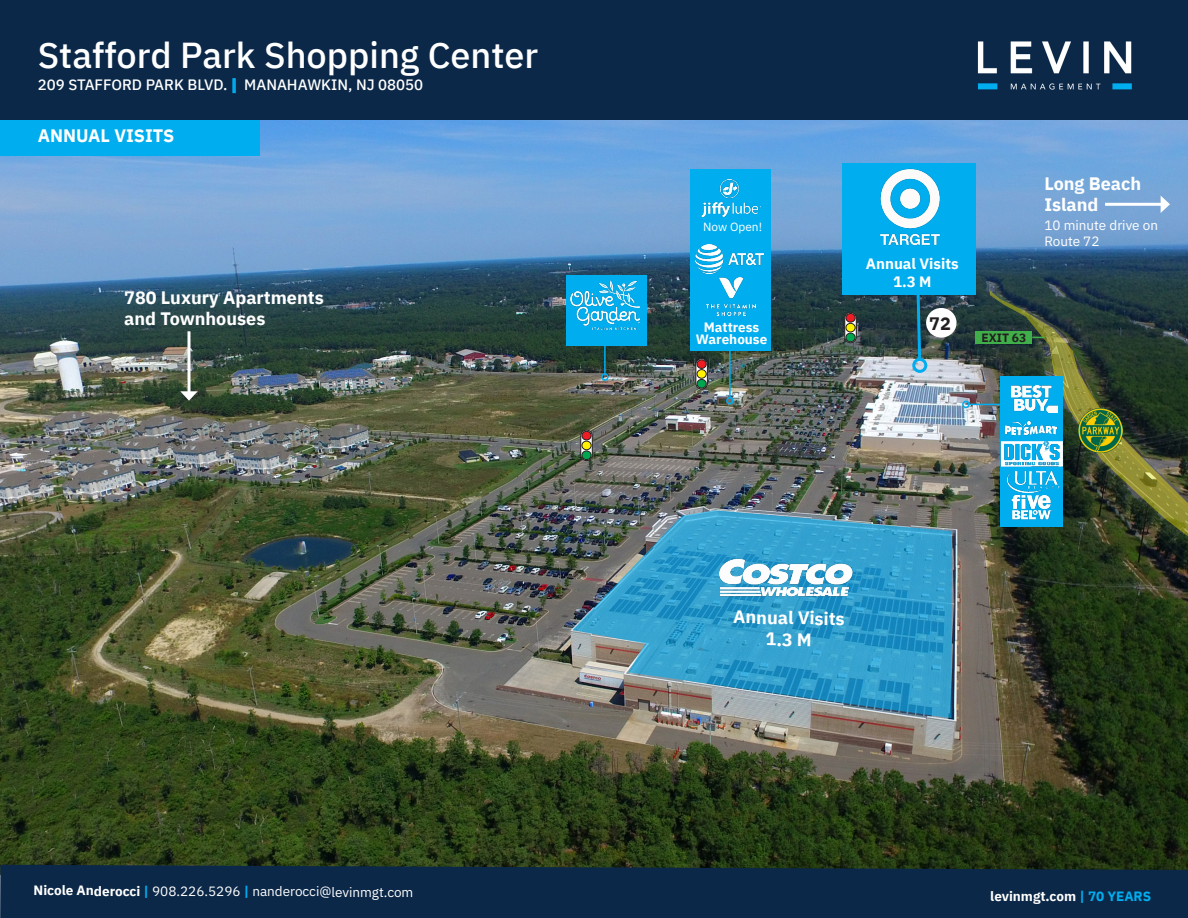
<style>
.page{position:relative;width:1188px;height:918px;background:#fff}
.page>*{position:absolute;margin:0;border:0;box-sizing:border-box;transform-origin:0 0}
.t1{font:500 36px "IBM Plex Sans";color:#fff}
.t2{font:700 18px/21.6px "IBM Plex Sans";color:#fff}
.t3{font:700 18px "IBM Plex Sans";color:#231f20}
.t4{font:500 15px "IBM Plex Sans";color:#fff}
.t5{font:700 15px "IBM Plex Sans";color:#fff}
.t6{font:13.5px/16.2px "IBM Plex Sans";letter-spacing:-.005em;color:#fff}
.t7{font:700 13.5px "IBM Plex Sans";letter-spacing:-.005em;color:#fff}
.t8{font:12px "IBM Plex Sans";color:#fff}
.t9{font:700 12px "IBM Plex Sans";color:#231f20}
.s1{font-weight:700;color:#00adef}
.s2{font-weight:700}
.s3{color:#00aeef}
</style>
<div class="page">
<img style="left:0;top:120px;width:1188px;height:745px">
<svg style="left:696px;top:359px;width:11px;height:30px"></svg>
<div style="left:696px;top:358px;width:12px;height:31px;border:1px solid #231f20;border-radius:6px"></div>
<div style="left:697px;top:360px;width:9px;height:8px;background:#ee1d23;border-radius:50%"></div>
<div style="left:697px;top:360px;width:10px;height:9px;border:1px solid #231f20;border-radius:50%"></div>
<div style="left:697px;top:370px;width:9px;height:8px;background:#fff101;border-radius:50%"></div>
<div style="left:697px;top:369px;width:10px;height:10px;border:1px solid #231f20;border-radius:50%"></div>
<div style="left:697px;top:379px;width:9px;height:9px;background:#00a54f;border-radius:50%"></div>
<div style="left:697px;top:379px;width:10px;height:9px;border:1px solid #231f20;border-radius:50%"></div>
<div style="left:0;top:120px;width:259px;height:36px;background:#00adef"></div>
<div style="left:0;top:0;width:1188px;height:120px;background:#0b2848"></div>
<img style="left:977px;top:41px;width:155px;height:49px">
<div style="left:842px;top:163px;width:134px;height:132px;background:#00adef"></div>
<img style="left:880px;top:168px;width:60px;height:78px">
<svg style="left:915px;top:295px;width:8px;height:64px"></svg>
<div style="left:912px;top:358px;width:15px;height:15px;border:3px solid #00adef;border-radius:50%"></div>
<div style="left:690px;top:169px;width:81px;height:182px;background:#00adef"></div>
<img style="left:701px;top:180px;width:59px;height:37px">
<hr style="left:729px;top:346px;width:2px;height:52px;background:#00adef">
<div style="left:726px;top:397px;width:8px;height:7px;border:2px solid #00adef;border-radius:50%"></div>
<div style="left:566px;top:275px;width:81px;height:71px;background:#00adef"></div>
<img style="left:571px;top:281px;width:68px;height:49px">
<hr style="left:604px;top:340px;width:2px;height:34px;background:#00adef">
<div style="left:601px;top:373px;width:8px;height:8px;border:2px solid #00adef;border-radius:50%"></div>
<img style="left:990px;top:281px;width:198px;height:255px">
<hr style="left:969px;top:404px;width:32px;height:1px;background:#00adef">
<div style="left:962px;top:401px;width:8px;height:7px;border:2px solid #00adef;border-radius:50%"></div>
<svg style="left:845px;top:312px;width:11px;height:31px"></svg>
<div style="left:844px;top:312px;width:13px;height:31px;border:1px solid #231f20;border-radius:6px"></div>
<div style="left:846px;top:313px;width:9px;height:9px;background:#ee1d23;border-radius:50%"></div>
<div style="left:846px;top:313px;width:9px;height:9px;border:1px solid #231f20;border-radius:50%"></div>
<div style="left:846px;top:323px;width:9px;height:9px;background:#fff101;border-radius:50%"></div>
<div style="left:846px;top:323px;width:9px;height:9px;border:1px solid #231f20;border-radius:50%"></div>
<div style="left:846px;top:333px;width:9px;height:9px;background:#00a54f;border-radius:50%"></div>
<div style="left:846px;top:333px;width:9px;height:9px;border:1px solid #231f20;border-radius:50%"></div>
<svg style="left:581px;top:430px;width:11px;height:31px"></svg>
<div style="left:580px;top:430px;width:13px;height:31px;border:1px solid #231f20;border-radius:6px"></div>
<div style="left:582px;top:431px;width:9px;height:9px;background:#ee1d23;border-radius:50%"></div>
<div style="left:582px;top:431px;width:9px;height:9px;border:1px solid #231f20;border-radius:50%"></div>
<div style="left:582px;top:441px;width:9px;height:9px;background:#fff101;border-radius:50%"></div>
<div style="left:582px;top:441px;width:9px;height:9px;border:1px solid #231f20;border-radius:50%"></div>
<div style="left:582px;top:451px;width:9px;height:9px;background:#00a54f;border-radius:50%"></div>
<div style="left:582px;top:451px;width:9px;height:9px;border:1px solid #231f20;border-radius:50%"></div>
<img style="left:572px;top:510px;width:379px;height:208px">
<img style="left:718px;top:540px;width:135px;height:76px">
<div style="left:1001px;top:377px;width:62px;height:150px;background:#00adef"></div>
<img style="left:1011px;top:385px;width:47px;height:27px">
<img style="left:1004px;top:421px;width:54px;height:14px">
<img style="left:1007px;top:472px;width:53px;height:17px">
<img style="left:1008px;top:484px;width:47px;height:47px">
<img style="left:1079px;top:408px;width:43px;height:44px">
<div style="left:976px;top:331px;width:56px;height:13px;background:#40ae49"></div>
<div style="left:926px;top:308px;width:31px;height:30px;background:#fff;border-radius:50%"></div>
<hr style="left:1105px;top:203px;width:58px;height:3px;background:#fff">
<svg style="left:1161px;top:196px;width:9px;height:17px"></svg>
<svg style="left:1032px;top:337px;width:12px;height:1px"></svg>
<img style="left:695px;top:245px;width:69px;height:28px">
<img style="left:707px;top:277px;width:49px;height:38px">
<hr style="left:188px;top:331px;width:2px;height:63px;background:#fff">
<svg style="left:180px;top:391px;width:18px;height:10px"></svg>
<img style="left:994px;top:441px;width:75px;height:31px">
<div style="left:0;top:865px;width:1188px;height:53px;background:#0b2848"></div>
<p class="t1" style="left:38px;top:27px;width:502px">Stafford Park Shopping Center</p>
<p class="t4" style="left:38px;top:73px;width:387px">209 STAFFORD PARK BLVD. <span class="s1">|</span> MANAHAWKIN, NJ 08050</p>
<p class="t2" style="left:38px;top:123px;width:138px">ANNUAL VISITS</p>
<p class="t2" style="left:124px;top:285px;width:201px">780 Luxury Apartments and Townhouses</p>
<p class="t6" style="left:34px;top:882px;width:381px"><span class="s2">Nicole Anderocci</span> <span class="s1">|</span> 908.226.5296 <span class="s1">|</span> nanderocci@levinmgt.com</p>
<p class="t8" style="left:703px;top:218px;width:61px">Now Open!</p>
<p class="t7" style="left:704px;top:317px;width:57px">Mattress</p>
<p class="t7" style="left:696px;top:329px;width:73px">Warehouse</p>
<p class="t5" style="left:866px;top:251px;width:94px">Annual Visits</p>
<p class="t5" style="left:893px;top:269px;width:40px">1.3 M</p>
<p class="t3" style="left:929px;top:309px;width:23px">72</p>
<p class="t2" style="left:1044px;top:171px;width:98px">Long Beach<br>Island</p>
<p class="t6" style="left:1044px;top:216px;width:115px">10 minute drive on<br>Route 72</p>
<p class="t9" style="left:982px;top:328px;width:46px">EXIT 63</p>
<p class="t2" style="left:734px;top:604px;width:113px;rotate:1deg">Annual Visits</p>
<p class="t2" style="left:766px;top:627px;width:48px;rotate:1deg">1.3 M</p>
<p class="t7" style="left:990px;top:885px;width:162px">levinmgt.com <span class="s3">| 70 YEARS</span></p>
</div>
